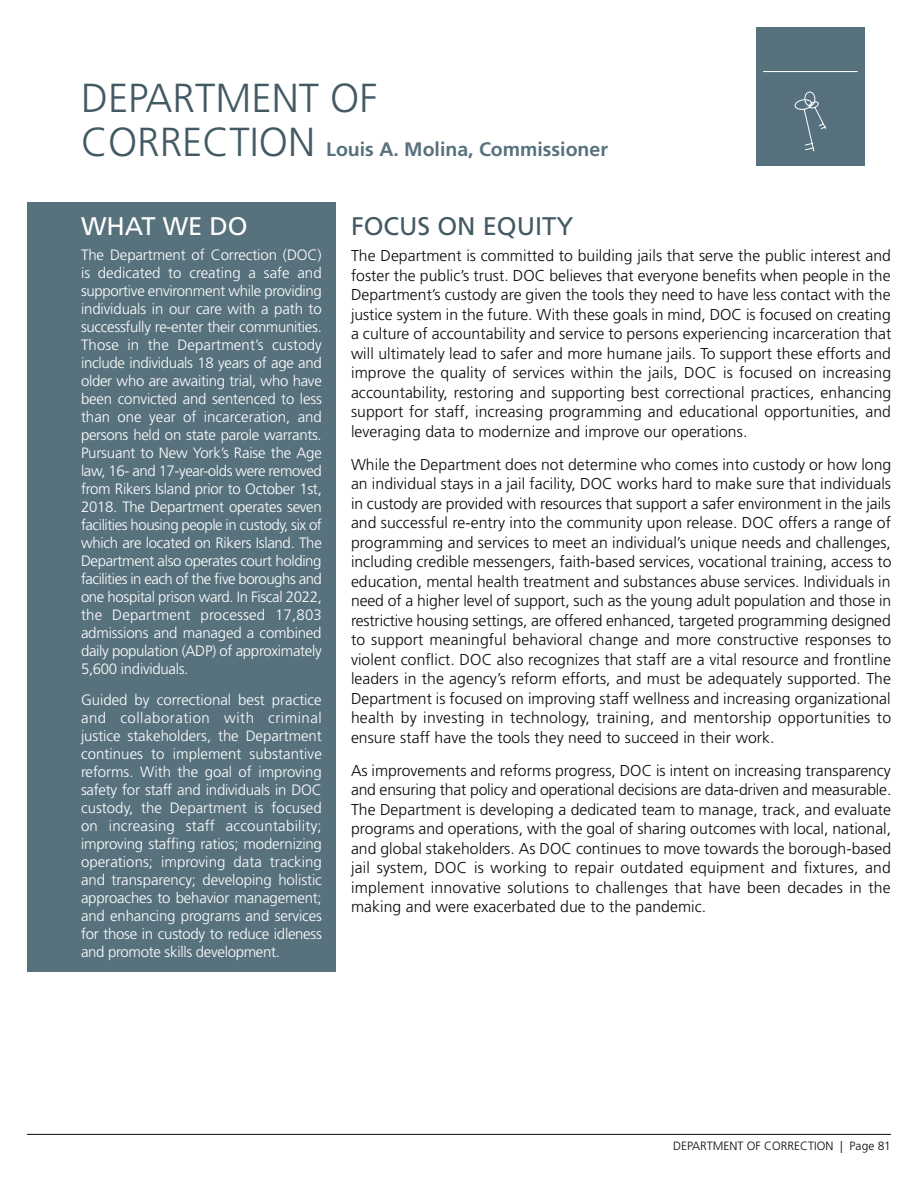
<style>
.page{position:relative;width:918px;height:1188px;background:#fff}
.page>*{position:absolute;margin:0;border:0;box-sizing:border-box;transform-origin:0 0}
.t1{font:300 40.5px "Frutiger LT Std";color:#435a64}
.Headings{font:25.5px "Frutiger LT Std";color:#435a64}
.Heading__What_We_Do{font:25.5px "Frutiger LT Std";color:#fff}
.t2{font:700 19.5px "Frutiger LT Std";color:#57717d}
.Paragraph_Text{font:300 15.75px/19.5px "Frutiger LT Std";letter-spacing:.005em;color:#09090b;text-align:justify}
.Paragraph_Text__What{font:300 15px/18px "Frutiger LT Std";letter-spacing:-.02em;color:#fff;text-align:justify}
.t3{font:300 12px "Frutiger LT Std";color:#09090b}
.s1{font-weight:300;font-size:40.5px;color:#435a64}
</style>
<div class="page">
<hr style="left:27px;top:1134px;width:864px;height:1px;background:#09090b">
<div style="left:756px;top:27px;width:108px;height:139px;background:#57717d"></div>
<svg style="left:794px;top:98px;width:32px;height:54px"></svg>
<div style="left:804px;top:92px;width:11px;height:14px;border:1px solid #fff;border-radius:50%"></div>
<hr style="left:763px;top:71px;width:95px;height:1px;background:#fff">
<div style="left:27px;top:202px;width:309px;height:769px;background:#57717d"></div>
<h1 class="t1" style="left:81px;top:75px;width:298px">DEPARTMENT OF</h1>
<p class="t2" style="left:81px;top:137px;width:528px"><span class="s1">CORRECTION</span> Louis A. Molina, Commissioner</p>
<p class="Heading__What_We_Do" style="left:81px;top:211px;width:168px">WHAT WE DO</p>
<p class="Paragraph_Text__What" style="left:81px;top:246px;width:242px">The Department of Correction (DOC) is dedicated to creating a safe and supportive environment while providing individuals in our care with a path to successfully re-enter their communities.<br>Those in the Department’s custody include individuals 18 years of age and older who are awaiting trial, who have been convicted and sentenced to less than one year of incarceration, and persons held on state parole warrants.<br>Pursuant to New York’s Raise the Age law, 16- and 17-year-olds were removed from Rikers Island prior to October 1st, 2018. The Department operates seven facilities housing people in custody, six of which are located on Rikers Island. The Department also operates court holding facilities in each of the five boroughs and one hospital prison ward. In Fiscal 2022, the Department processed 17,803 admissions and managed a combined daily population (ADP) of approximately 5,600 individuals.</p>
<p class="Paragraph_Text__What" style="left:81px;top:691px;width:242px">Guided by correctional best practice and collaboration with criminal justice stakeholders, the Department continues to implement substantive reforms. With the goal of improving safety for staff and individuals in DOC custody, the Department is focused on increasing staff accountability; improving staffing ratios; modernizing operations; improving data tracking and transparency; developing holistic approaches to behavior management; and enhancing programs and services for those in custody to reduce idleness and promote skills development.</p>
<p class="Headings" style="left:351px;top:211px;width:224px">FOCUS ON EQUITY</p>
<p class="Paragraph_Text" style="left:351px;top:246px;width:542px">The Department is committed to building jails that serve the public interest and foster the public’s trust. DOC believes that everyone benefits when people in the Department’s custody are given the tools they need to have less contact with the justice system in the future. With these goals in mind, DOC is focused on creating a culture of accountability and service to persons experiencing incarceration that will ultimately lead to safer and more humane jails. To support these efforts and improve the quality of services within the jails, DOC is focused on increasing accountability, restoring and supporting best correctional practices, enhancing support for staff, increasing programming and educational opportunities, and leveraging data to modernize and improve our operations.</p>
<p class="Paragraph_Text" style="left:351px;top:455px;width:542px">While the Department does not determine who comes into custody or how long an individual stays in a jail facility, DOC works hard to make sure that individuals in custody are provided with resources that support a safer environment in the jails and successful re-entry into the community upon release. DOC offers a range of programming and services to meet an individual’s unique needs and challenges, including credible messengers, faith-based services, vocational training, access to education, mental health treatment and substances abuse services. Individuals in need of a higher level of support, such as the young adult population and those in restrictive housing settings, are offered enhanced, targeted programming designed to support meaningful behavioral change and more constructive responses to violent conflict. DOC also recognizes that staff are a vital resource and frontline leaders in the agency’s reform efforts, and must be adequately supported. The Department is focused on improving staff wellness and increasing organizational health by investing in technology, training, and mentorship opportunities to ensure staff have the tools they need to succeed in their work.</p>
<p class="Paragraph_Text" style="left:351px;top:761px;width:542px">As improvements and reforms progress, DOC is intent on increasing transparency and ensuring that policy and operational decisions are data-driven and measurable.<br>The Department is developing a dedicated team to manage, track, and evaluate programs and operations, with the goal of sharing outcomes with local, national, and global stakeholders. As DOC continues to move towards the borough-based jail system, DOC is working to repair outdated equipment and fixtures, and implement innovative solutions to challenges that have been decades in the making and were exacerbated due to the pandemic.</p>
<p class="t3" style="left:673px;top:1139px;width:219px">DEPARTMENT OF CORRECTION | Page 81</p>
</div>
